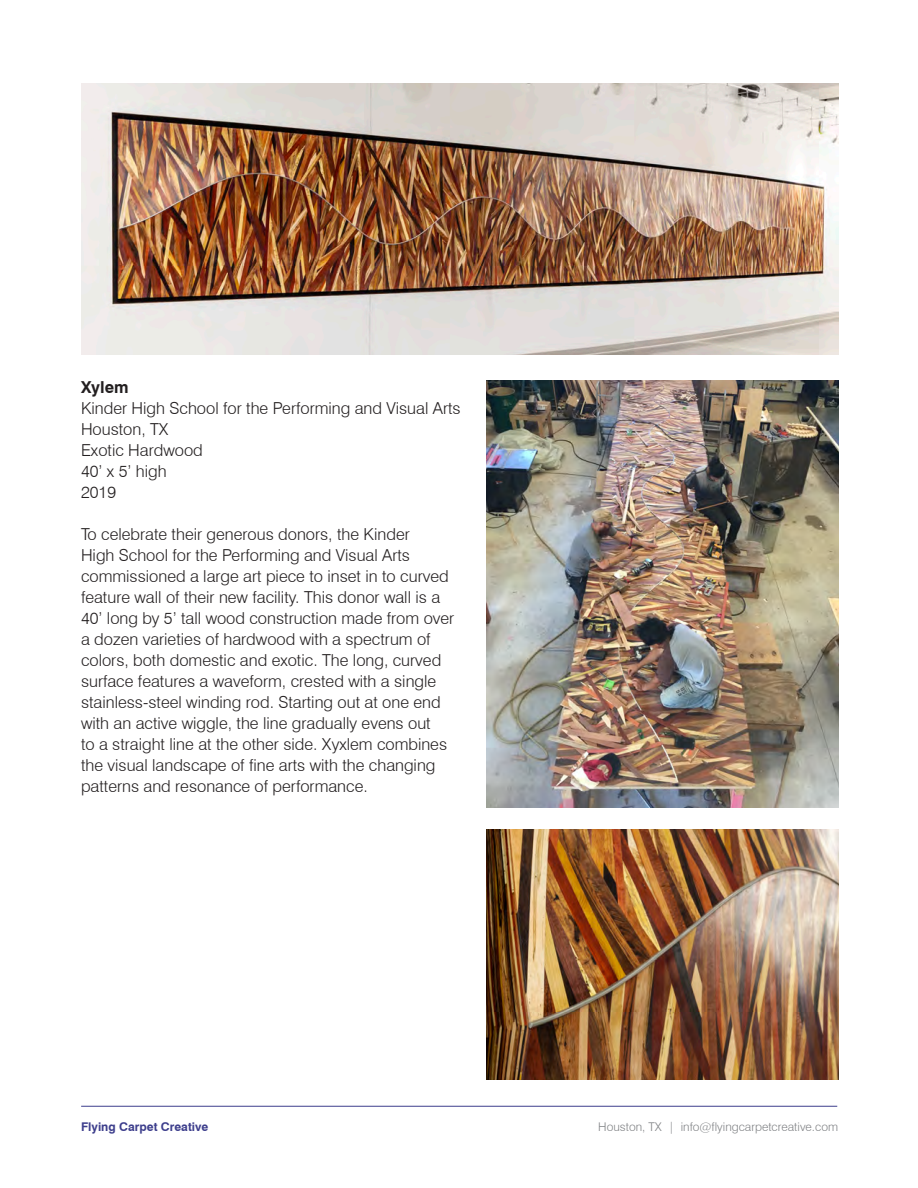
<style>
.page{position:relative;width:918px;height:1188px;background:#fff}
.page>*{position:absolute;margin:0;border:0;box-sizing:border-box;transform-origin:0 0}
.t1{font:300 16.5px/21px "Swiss 721 BT";color:#231f20}
.t2{font:700 16.5px "Swiss 721 BT";color:#231f20}
.t3{font:300 12px "Swiss 721 BT";color:#808285}
.t4{font:700 12px "Swiss 721 BT";color:#3d3e8c}
</style>
<div class="page">
<hr style="left:81px;top:1106px;width:756px;height:1px;background:#3d3e8c">
<img style="left:81px;top:83px;width:757px;height:271px">
<img style="left:486px;top:381px;width:352px;height:426px">
<img style="left:486px;top:829px;width:352px;height:251px">
<p class="t2" style="left:81px;top:377px;width:49px">Xylem</p>
<p class="t1" style="left:81px;top:398px;width:381px">Kinder High School for the Performing and Visual Arts</p>
<p class="t1" style="left:81px;top:419px;width:89px">Houston, TX</p>
<p class="t1" style="left:81px;top:440px;width:123px">Exotic Hardwood</p>
<p class="t1" style="left:81px;top:461px;width:87px">40’ x 5’ high</p>
<p class="t1" style="left:81px;top:482px;width:37px">2019</p>
<p class="t1" style="left:81px;top:524px;width:375px">To celebrate their generous donors, the Kinder<br>High School for the Performing and Visual Arts commissioned a large art piece to inset in to curved feature wall of their new facility. This donor wall is a 40’ long by 5’ tall wood construction made from over a dozen varieties of hardwood with a spectrum of colors, both domestic and exotic. The long, curved surface features a waveform, crested with a single stainless-steel winding rod. Starting out at one end with an active wiggle, the line gradually evens out<br>to a straight line at the other side. Xyxlem combines the visual landscape of fine arts with the changing patterns and resonance of performance.</p>
<p class="t4" style="left:81px;top:1120px;width:129px">Flying Carpet Creative</p>
<p class="t3" style="left:598px;top:1120px;width:241px">Houston, TX | info@flyingcarpetcreative.com</p>
</div>
